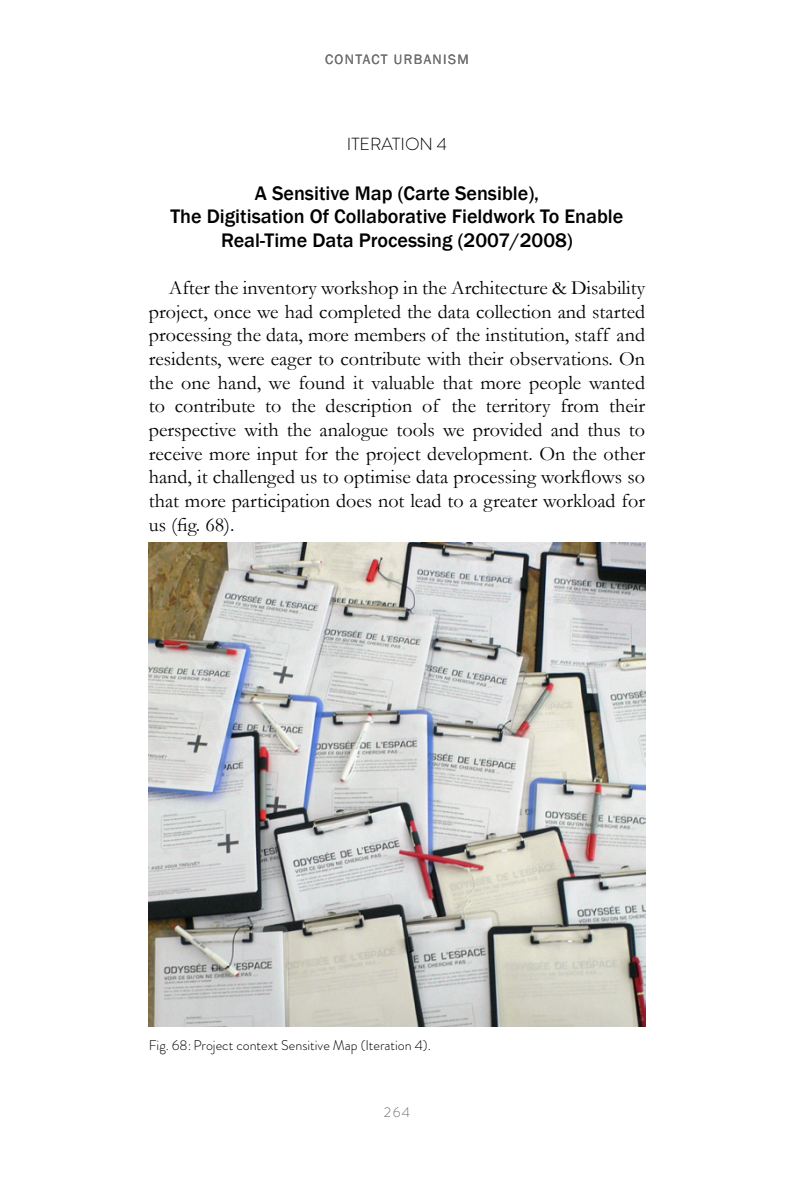
<style>
.page{position:relative;width:794px;height:1191px;background:#fff}
.page>*{position:absolute;margin:0;border:0;box-sizing:border-box;transform-origin:0 0}
.t1{font:20.12px/23.6px "Garamond";color:#000;text-align:justify}
.t2{font:500 20.12px/23.6px "Franklin Gothic";color:#000;text-align:center}
.t3{font:300 17.5px "Brandon Grotesque";color:#000}
.t4{font:300 14px "Brandon Grotesque";color:#000}
.t5{font:14px "Franklin Gothic";letter-spacing:.1em;color:#706f6f}
.t6{font:300 14px "Brandon Grotesque";color:#706f6f}
</style>
<div class="page">
<img style="left:149px;top:542px;width:496px;height:484px">
<p class="t5" style="left:325px;top:51px;width:145px">CONTACT URBANISM</p>
<p class="t3" style="left:347px;top:132px;width:102px">ITERATION 4</p>
<p class="t2" style="left:170px;top:181px;width:454px">A Sensitive Map (Carte Sensible),<br>The Digitisation Of Collaborative Fieldwork To Enable<br>Real-Time Data Processing (2007/2008)</p>
<p class="t1" style="left:149px;top:275px;width:498px;text-indent:20px">After the inventory workshop in the Architecture &amp; Disability project, once we had completed the data collection and started processing the data, more members of the institution, staff and residents, were eager to contribute with their observations. On the one hand, we found it valuable that more people wanted to contribute to the description of the territory from their perspective with the analogue tools we provided and thus to receive more input for the project development. On the other hand, it challenged us to optimise data processing workflows so that more participation does not lead to a greater workload for us (fig. 68).</p>
<p class="t4" style="left:149px;top:1036px;width:283px">Fig. 68: Project context Sensitive Map (Iteration 4).</p>
<p class="t6" style="left:384px;top:1102px;width:28px">264</p>
</div>
